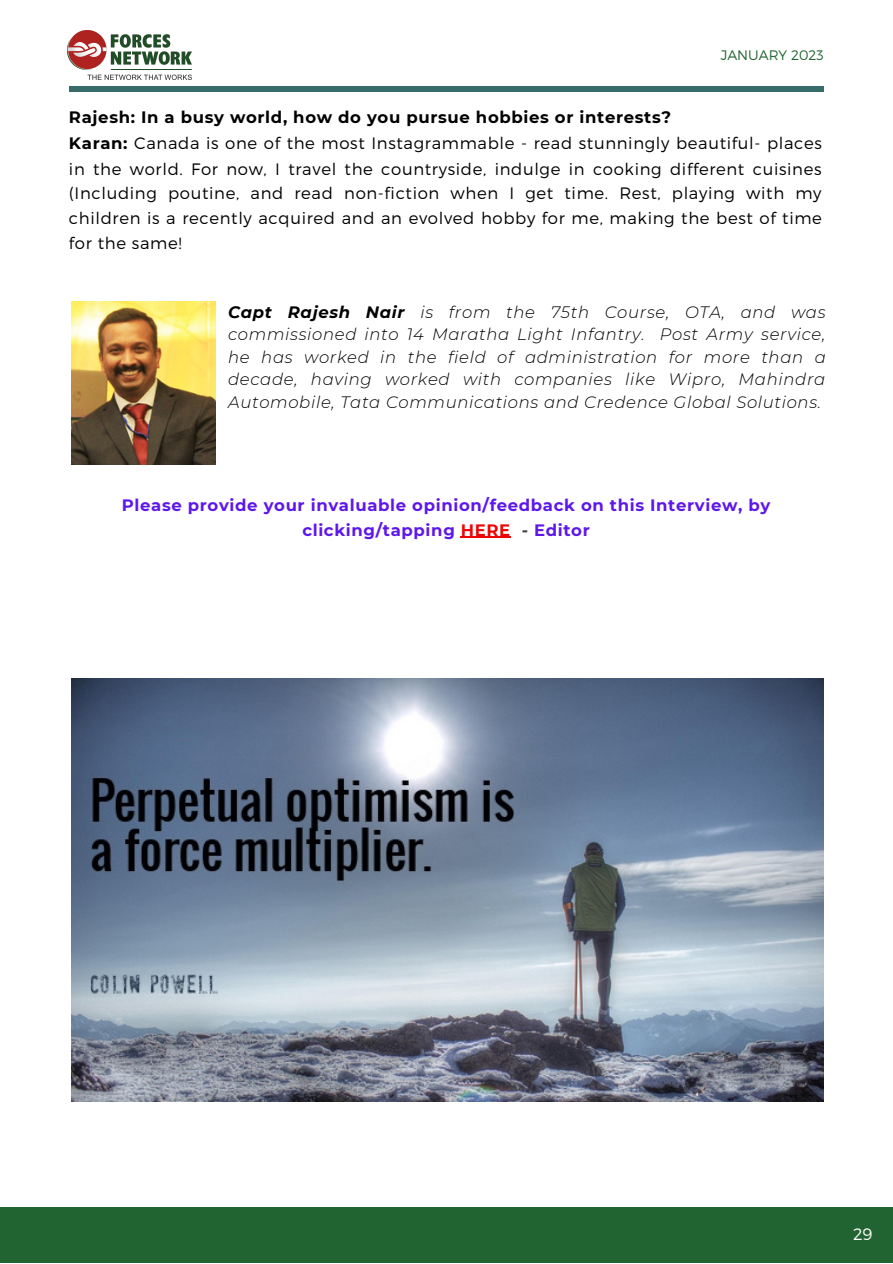
<style>
.page{position:relative;width:893px;height:1264px;background:#fff}
.page>*{position:absolute;margin:0;border:0;box-sizing:border-box;transform-origin:0 0}
.t1{font:300 16.5px/25.2px "Montserrat";letter-spacing:.04em;color:#000}
.t2{font:italic 300 16.5px/22.5px "Montserrat";letter-spacing:.04em;color:#000;text-align:justify}
.t3{font:700 16.5px/24.8px "Montserrat";letter-spacing:.04em;color:#5e17eb;text-align:center}
.t4{font:300 16.5px "Montserrat";color:#fff}
.t5{font:300 13.8px "Montserrat";color:#226431}
.s1{font-weight:700}
.s2{color:#ed0606}
.s3{color:#444440}
</style>
<div class="page">
<div style="left:0;top:1206px;width:892px;height:56px;background:#226431"></div>
<img style="left:67px;top:31px;width:124px;height:48px">
<div style="left:69px;top:86px;width:754px;height:6px;background:#376c6b"></div>
<img style="left:71px;top:301px;width:144px;height:163px">
<img style="left:71px;top:678px;width:752px;height:423px">
<hr style="left:461px;top:537px;width:50px;height:1px;background:#ed0606">
<p class="t5" style="left:720px;top:46px;width:104px">JANUARY 2023</p>
<p class="t1" style="left:69px;top:104px;width:754px"><span class="s1">Rajesh: In a busy world, how do you pursue hobbies or interests?<br>Karan:</span> Canada is one of the most Instagrammable - read stunningly beautiful- places in the world. For now, I travel the countryside, indulge in cooking different cuisines (Including poutine, and read non-fiction when I get time. Rest, playing with my children is a recently acquired and an evolved hobby for me, making the best of time for the same!</p>
<p class="t2" style="left:228px;top:300px;width:599px"><span class="s1">Capt Rajesh Nair</span> is from the 75th Course, OTA, and was commissioned into 14 Maratha Light Infantry. Post Army service, he has worked in the field of administration for more than a decade, having worked with companies like Wipro, Mahindra Automobile, Tata Communications and Credence Global Solutions.</p>
<p class="t3" style="left:122px;top:492px;width:650px">Please provide your invaluable opinion/feedback on this Interview, by clicking/tapping <span class="s2">HERE</span> <span class="s3">-</span> Editor</p>
<p class="t4" style="left:852px;top:1223px;width:21px">29</p>
</div>
